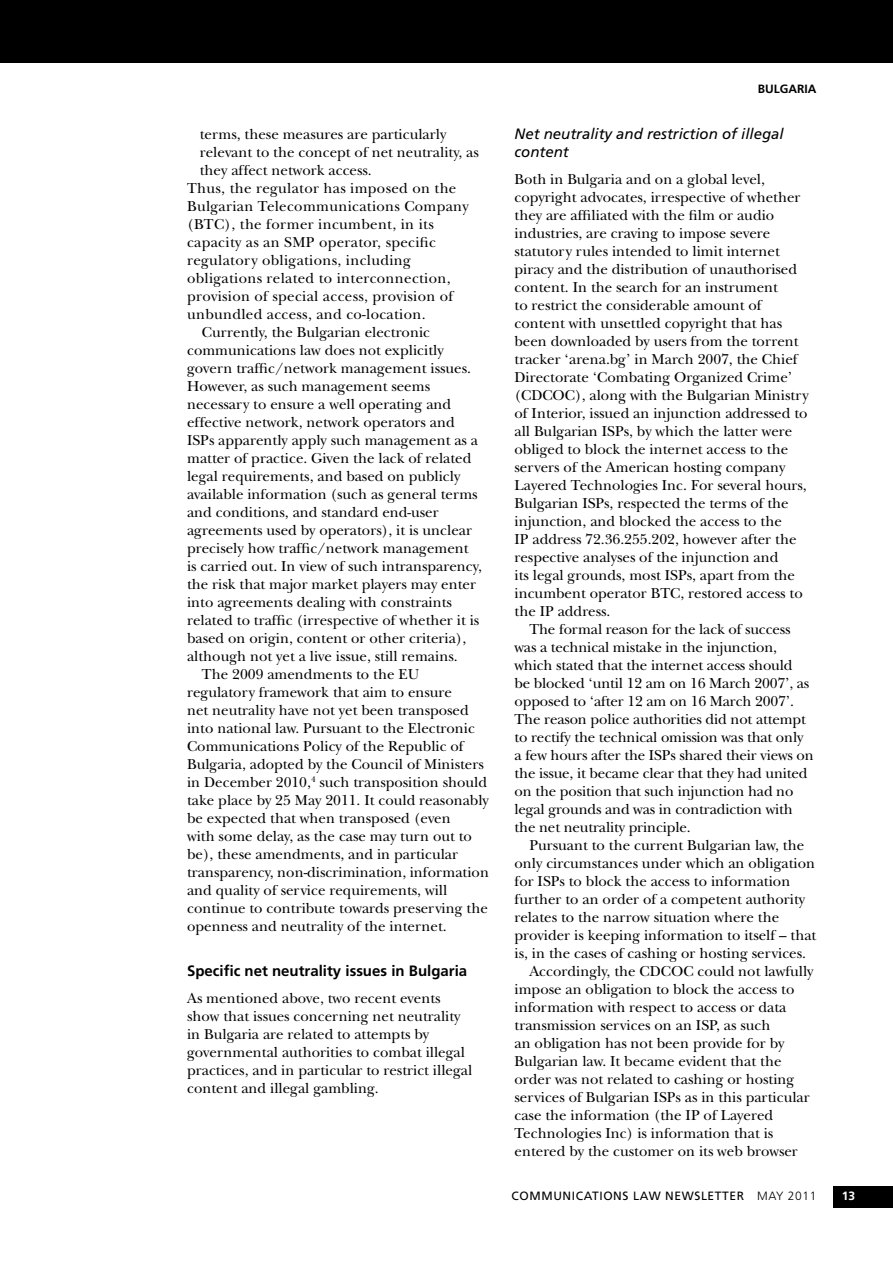
<style>
.page{position:relative;width:893px;height:1263px;background:#fff}
.page>*{position:absolute;margin:0;border:0;box-sizing:border-box;transform-origin:0 0}
.t1{font:15px/18px "New Baskerville";color:#000}
.t2{font:15px "New Baskerville";letter-spacing:.02em;color:#000}
.t3{font:italic 15px/18px "Frutiger";color:#000}
.t4{font:700 15px "Frutiger";color:#000}
.t5{font:12px "Frutiger";letter-spacing:.05em;color:#000}
.t6{font:700 12px "Frutiger";color:#000}
.t7{font:700 12px "Frutiger";color:#fff}
.s1{font-weight:300}
</style>
<div class="page">
<div style="left:833px;top:1186px;width:60px;height:22px;background:#000"></div>
<div style="left:0;top:0;width:893px;height:63px;background:#000"></div>
<p class="t1" style="left:200px;top:125px;width:248px">terms, these measures are particularly</p>
<p class="t1" style="left:200px;top:143px;width:281px">relevant to the concept of net neutrality, as</p>
<p class="t1" style="left:200px;top:161px;width:173px">they affect network access.</p>
<p class="t2" style="left:187px;top:179px;width:271px">Thus, the regulator has imposed on the</p>
<p class="t2" style="left:187px;top:197px;width:283px">Bulgarian Telecommunications Company</p>
<p class="t2" style="left:187px;top:215px;width:248px">(BTC), the former incumbent, in its</p>
<p class="t2" style="left:187px;top:233px;width:250px">capacity as an SMP operator, specific</p>
<p class="t2" style="left:187px;top:251px;width:225px">regulatory obligations, including</p>
<p class="t2" style="left:187px;top:269px;width:265px">obligations related to interconnection,</p>
<p class="t2" style="left:187px;top:287px;width:268px">provision of special access, provision of</p>
<p class="t2" style="left:187px;top:305px;width:240px">unbundled access, and co-location.</p>
<p class="t1" style="left:202px;top:323px;width:230px">Currently, the Bulgarian electronic</p>
<p class="t1" style="left:187px;top:341px;width:258px">communications law does not explicitly</p>
<p class="t1" style="left:187px;top:359px;width:285px">govern traffic/network management issues.</p>
<p class="t1" style="left:187px;top:377px;width:244px">However, as such management seems</p>
<p class="t1" style="left:187px;top:395px;width:266px">necessary to ensure a well operating and</p>
<p class="t1" style="left:187px;top:413px;width:269px">effective network, network operators and</p>
<p class="t1" style="left:187px;top:431px;width:292px">ISPs apparently apply such management as a</p>
<p class="t1" style="left:187px;top:449px;width:286px">matter of practice. Given the lack of related</p>
<p class="t1" style="left:187px;top:467px;width:275px">legal requirements, and based on publicly</p>
<p class="t1" style="left:187px;top:485px;width:292px">available information (such as general terms</p>
<p class="t1" style="left:187px;top:503px;width:253px">and conditions, and standard end-user</p>
<p class="t1" style="left:187px;top:521px;width:286px">agreements used by operators), it is unclear</p>
<p class="t1" style="left:187px;top:539px;width:283px">precisely how traffic/network management</p>
<p class="t1" style="left:187px;top:557px;width:296px">is carried out. In view of such intransparency,</p>
<p class="t1" style="left:187px;top:575px;width:290px">the risk that major market players may enter</p>
<p class="t1" style="left:187px;top:593px;width:266px">into agreements dealing with constraints</p>
<p class="t1" style="left:187px;top:611px;width:294px">related to traffic (irrespective of whether it is</p>
<p class="t1" style="left:187px;top:629px;width:281px">based on origin, content or other criteria),</p>
<p class="t1" style="left:187px;top:647px;width:272px">although not yet a live issue, still remains.</p>
<p class="t1" style="left:202px;top:665px;width:219px">The 2009 amendments to the EU</p>
<p class="t1" style="left:187px;top:683px;width:266px">regulatory framework that aim to ensure</p>
<p class="t1" style="left:187px;top:701px;width:283px">net neutrality have not yet been transposed</p>
<p class="t1" style="left:187px;top:719px;width:289px">into national law. Pursuant to the Electronic</p>
<p class="t1" style="left:187px;top:737px;width:278px">Communications Policy of the Republic of</p>
<p class="t1" style="left:187px;top:755px;width:298px">Bulgaria, adopted by the Council of Ministers</p>
<p class="t1" style="left:187px;top:773px;width:302px">in December 2010,<sup>4</sup> such transposition should</p>
<p class="t1" style="left:187px;top:791px;width:303px">take place by 25 May 2011. It could reasonably</p>
<p class="t1" style="left:187px;top:809px;width:265px">be expected that when transposed (even</p>
<p class="t1" style="left:187px;top:827px;width:286px">with some delay, as the case may turn out to</p>
<p class="t1" style="left:187px;top:845px;width:273px">be), these amendments, and in particular</p>
<p class="t1" style="left:187px;top:863px;width:303px">transparency, non-discrimination, information</p>
<p class="t1" style="left:187px;top:881px;width:262px">and quality of service requirements, will</p>
<p class="t1" style="left:187px;top:899px;width:302px">continue to contribute towards preserving the</p>
<p class="t1" style="left:187px;top:917px;width:261px">openness and neutrality of the internet.</p>
<p class="t4" style="left:187px;top:962px;width:282px">Specific net neutrality issues in Bulgaria</p>
<p class="t1" style="left:187px;top:989px;width:287px">As mentioned above, two recent events show that issues concerning net neutrality in Bulgaria are related to attempts by governmental authorities to combat illegal practices, and in particular to restrict illegal content and illegal gambling.</p>
<p class="t6" style="left:758px;top:82px;width:54px">bulgaria</p>
<p class="t3" style="left:514px;top:125px;width:271px">Net neutrality and restriction of illegal content</p>
<p class="t1" style="left:514px;top:170px;width:296px">Both in Bulgaria and on a global level, copyright advocates, irrespective of whether they are affiliated with the film or audio industries, are craving to impose severe statutory rules intended to limit internet piracy and the distribution of unauthorised content. In the search for an instrument<br>to restrict the considerable amount of content with unsettled copyright that has been downloaded by users from the torrent tracker ‘arena.bg’ in March 2007, the Chief Directorate ‘Combating Organized Crime’ (CDCOC), along with the Bulgarian Ministry of Interior, issued an injunction addressed to all Bulgarian ISPs, by which the latter were obliged to block the internet access to the servers of the American hosting company Layered Technologies Inc. For several hours, Bulgarian ISPs, respected the terms of the injunction, and blocked the access to the<br>IP address 72.36.255.202, however after the respective analyses of the injunction and<br>its legal grounds, most ISPs, apart from the incumbent operator BTC, restored access to the IP address.</p>
<p class="t1" style="left:514px;top:620px;width:301px;text-indent:15px">The formal reason for the lack of success was a technical mistake in the injunction, which stated that the internet access should<br>be blocked ‘until 12 am on 16 March 2007’, as opposed to ‘after 12 am on 16 March 2007’.<br>The reason police authorities did not attempt to rectify the technical omission was that only a few hours after the ISPs shared their views on the issue, it became clear that they had united on the position that such injunction had no legal grounds and was in contradiction with the net neutrality principle.</p>
<p class="t1" style="left:529px;top:836px;width:276px">Pursuant to the current Bulgarian law, the</p>
<p class="t1" style="left:514px;top:854px;width:302px">only circumstances under which an obligation</p>
<p class="t1" style="left:514px;top:872px;width:277px">for ISPs to block the access to information</p>
<p class="t1" style="left:514px;top:890px;width:292px">further to an order of a competent authority</p>
<p class="t1" style="left:514px;top:908px;width:266px">relates to the narrow situation where the</p>
<p class="t1" style="left:514px;top:926px;width:303px">provider is keeping information to itself – that</p>
<p class="t1" style="left:514px;top:944px;width:293px">is, in the cases of cashing or hosting services.</p>
<p class="t1" style="left:529px;top:962px;width:286px">Accordingly, the CDCOC could not lawfully</p>
<p class="t1" style="left:514px;top:980px;width:281px">impose an obligation to block the access to</p>
<p class="t1" style="left:514px;top:998px;width:273px">information with respect to access or data</p>
<p class="t1" style="left:514px;top:1016px;width:257px">transmission services on an ISP, as such</p>
<p class="t1" style="left:514px;top:1034px;width:271px">an obligation has not been provide for by</p>
<p class="t1" style="left:514px;top:1052px;width:268px">Bulgarian law. It became evident that the</p>
<p class="t1" style="left:514px;top:1070px;width:281px">order was not related to cashing or hosting</p>
<p class="t1" style="left:514px;top:1088px;width:297px">services of Bulgarian ISPs as in this particular</p>
<p class="t1" style="left:514px;top:1106px;width:260px">case the information (the IP of Layered</p>
<p class="t1" style="left:514px;top:1124px;width:260px">Technologies Inc) is information that is</p>
<p class="t1" style="left:514px;top:1142px;width:285px">entered by the customer on its web browser</p>
<p class="t5" style="left:512px;top:1189px;width:306px">COMMU NICATIONS LAW NEWSLETTER <span class="s1">May 2011</span></p>
<p class="t7" style="left:842px;top:1189px;width:15px">13</p>
</div>
